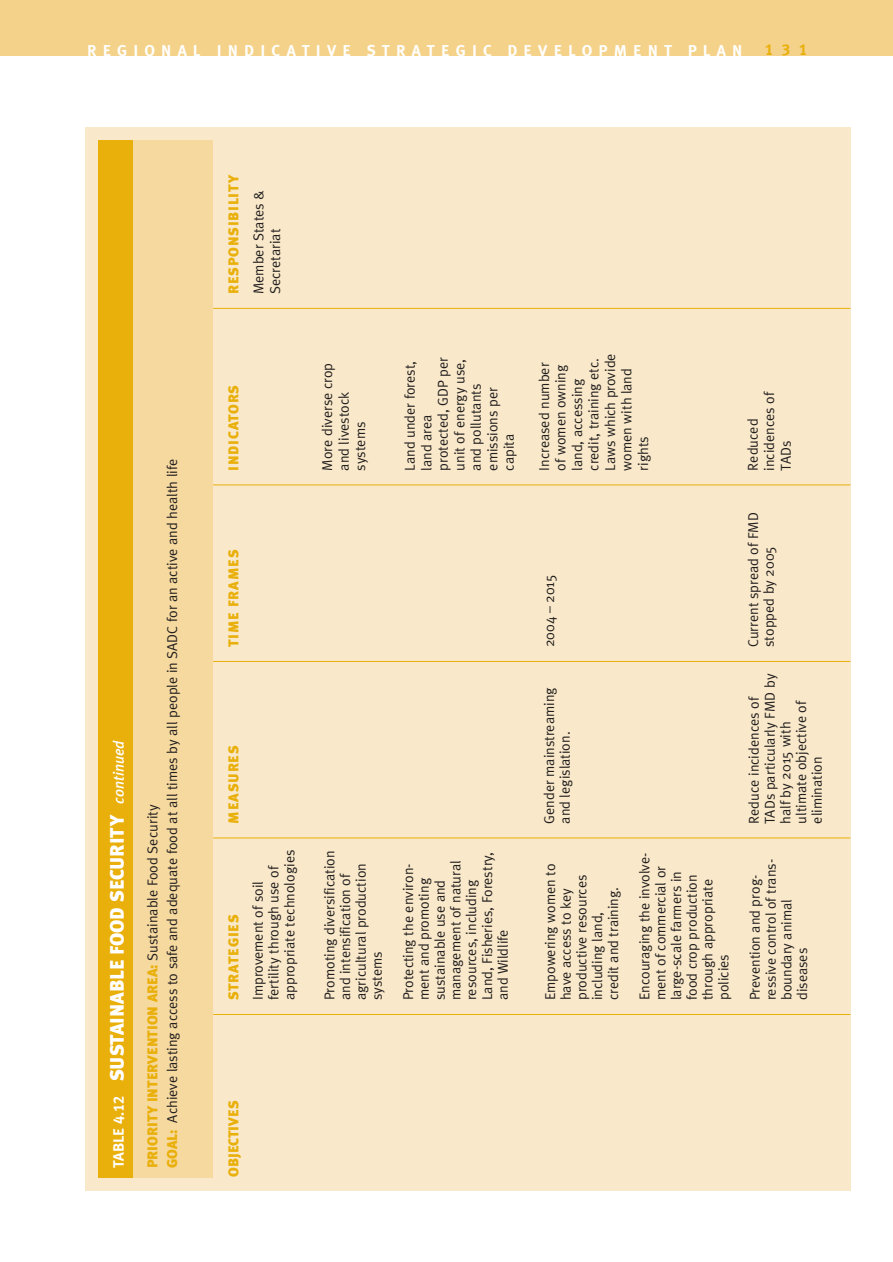
<style>
.page{position:relative;width:893px;height:1262px;background:#fff}
.page>*{position:absolute;margin:0;border:0;box-sizing:border-box;transform-origin:0 0}
.t1{font:900 19.5px "Meta Plus";color:#fff}
.t2{font:15.75px "Meta Plus Bold Caps";letter-spacing:.39em;color:#fff}
.t3{font:15.75px "Meta Plus Bold Caps";color:#e9af0a}
.t4{font:14.25px/15.8px "Meta Plus Normal";color:#231f1f}
.t5{font:900 14.25px "Meta Plus";color:#e9af0a}
.t6{font:900 14.25px "Meta Plus";letter-spacing:.055em;color:#e9af0a}
.s1{font-family:"Meta Plus Bold Caps";font-weight:400;font-size:15px}
.s2{font-weight:500;font-style:italic;font-size:15px}
.s3{font-family:"Meta Plus";font-weight:900;color:#e9af0a}
.s4{font-family:"Meta Plus Normal";font-weight:400;color:#231f1f}
</style>
<div class="page">
<div style="left:0;top:0;width:892px;height:55px;background:#f4d28a"></div>
<div style="left:85px;top:128px;width:766px;height:1063px;background:#f9e9ca"></div>
<div style="left:132px;top:140px;width:81px;height:1038px;background:#f6d99f"></div>
<div style="left:98px;top:140px;width:34px;height:1038px;background:#e9af0a"></div>
<hr style="left:213px;top:1014px;width:637px;height:1px;background:#e9af0a">
<hr style="left:213px;top:837px;width:637px;height:1px;background:#e9af0a">
<hr style="left:213px;top:661px;width:637px;height:1px;background:#e9af0a">
<hr style="left:213px;top:484px;width:637px;height:1px;background:#e9af0a">
<hr style="left:213px;top:308px;width:637px;height:1px;background:#e9af0a">
<p class="t2" style="left:87px;top:41px;width:657px">REGIONAL INDICATIVE STRATEGIC DEVELOPMENT PLAN</p>
<p class="t3" style="left:764px;top:40px;width:44px">131</p>
<h1 class="t1" style="left:110px;top:1168px;width:429px;rotate:-90deg"><span class="s1">TABLE 4.12</span> SUSTAINABLE FOOD SECURITY <span class="s2">continued</span></h1>
<p class="t4" style="left:166px;top:1168px;width:711px;rotate:-90deg"><span class="s3">GOAL:</span> Achieve lasting access to safe and adequate food at all times by all people in SADC for an active and health life</p>
<p class="t5" style="left:147px;top:1168px;width:365px;rotate:-90deg">PRIORITY INTERVENTION AREA: <span class="s4">Sustainable Food Security</span></p>
<p class="t6" style="left:228px;top:294px;width:121px;rotate:-90deg">RESPONSIBILITY</p>
<p class="t4" style="left:252px;top:294px;width:106px;line-height:16.5px;rotate:-90deg">Member States &amp;<br>Secretariat</p>
<p class="t6" style="left:228px;top:470px;width:87px;rotate:-90deg">INDICATORS</p>
<p class="t4" style="left:320px;top:470px;width:109px;line-height:16.5px;rotate:-90deg">More diverse crop and livestock systems</p>
<p class="t4" style="left:403px;top:470px;width:115px;line-height:16.5px;rotate:-90deg">Land under forest, land area protected, GDP per unit of energy use, and pollutants emissions per capita</p>
<p class="t4" style="left:537px;top:470px;width:119px;line-height:16.5px;rotate:-90deg">Increased number of women owning land, accessing credit, training etc.<br>Laws which provide women with land rights</p>
<p class="t4" style="left:746px;top:470px;width:80px;line-height:16.5px;rotate:-90deg">Reduced incidences of<br>TADs</p>
<p class="t6" style="left:228px;top:647px;width:99px;rotate:-90deg">TIME FRAMES</p>
<p class="t6" style="left:228px;top:823px;width:80px;rotate:-90deg">MEASURES</p>
<p class="t6" style="left:228px;top:1000px;width:87px;rotate:-90deg">STRATEGIES</p>
<p class="t4" style="left:542px;top:647px;width:75px;rotate:-90deg">2004 – 2015</p>
<p class="t4" style="left:542px;top:823px;width:138px;rotate:-90deg">Gender mainstreaming and legislation.</p>
<p class="t4" style="left:746px;top:647px;width:137px;rotate:-90deg">Current spread of FMD stopped by 2005</p>
<p class="t4" style="left:747px;top:823px;width:151px;rotate:-90deg">Reduce incidences of<br>TADs particularly FMD by half by 2015 with ultimate objective of elimination</p>
<p class="t4" style="left:251px;top:1000px;width:152px;rotate:-90deg">Improvement of soil fertility through use of appropriate technologies</p>
<p class="t4" style="left:323px;top:1000px;width:151px;rotate:-90deg">Promoting diversification and intensification of agricultural production systems</p>
<p class="t4" style="left:402px;top:1000px;width:149px;rotate:-90deg">Protecting the environ&shy;ment and promoting sustainable use and management of natural resources, including<br>Land, Fisheries, Forestry, and Wildlife</p>
<p class="t4" style="left:543px;top:1000px;width:138px;rotate:-90deg">Empowering women to have access to key productive resources including land,<br>credit and training.</p>
<p class="t4" style="left:638px;top:1000px;width:149px;rotate:-90deg">Encouraging the involve&shy;ment of commercial or large-scale farmers in food crop production through appropriate policies</p>
<p class="t4" style="left:748px;top:1000px;width:143px;rotate:-90deg">Prevention and prog&shy;ressive control of trans&shy;boundary animal diseases</p>
<p class="t5" style="left:228px;top:1176px;width:78px;rotate:-90deg">OBJECTIVES</p>
</div>
